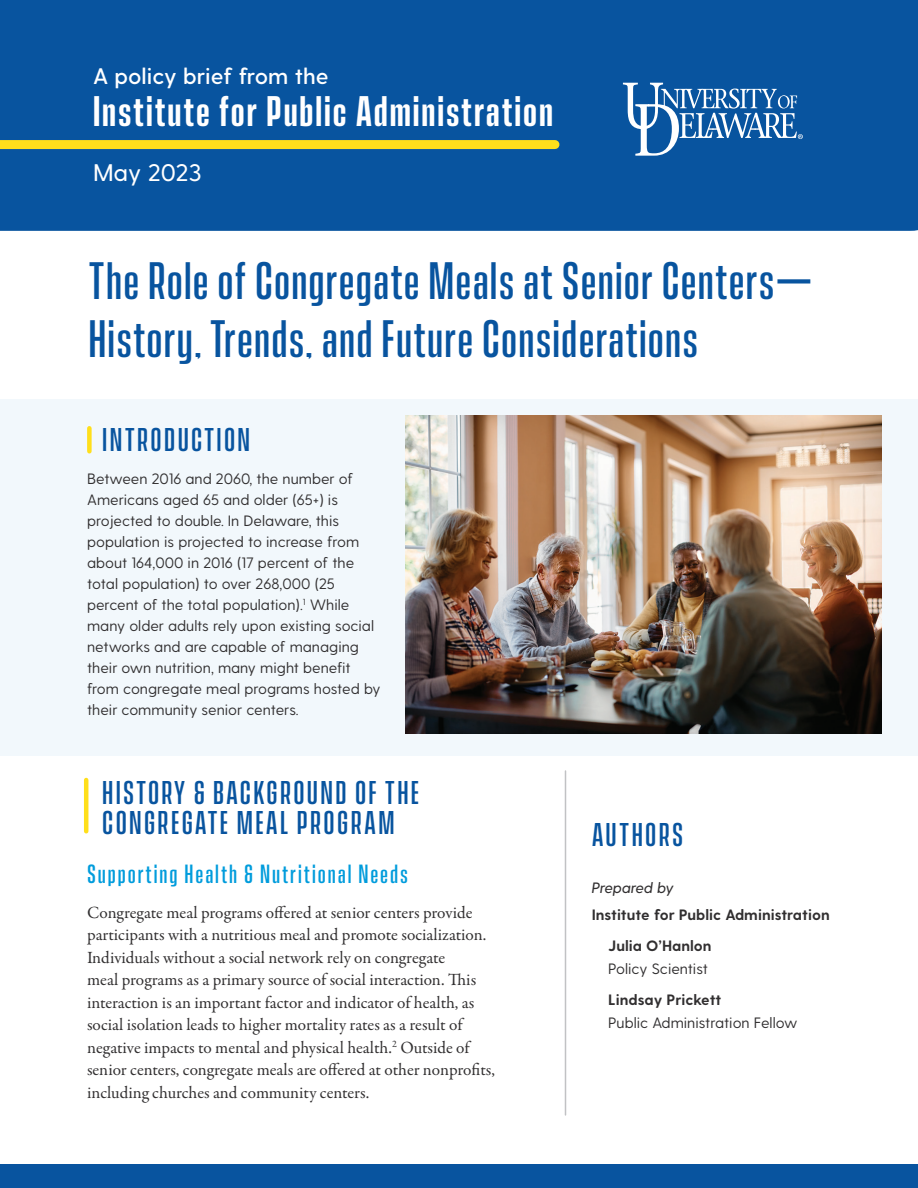
<style>
.page{position:relative;width:918px;height:1188px;background:#fff}
.page>*{position:absolute;margin:0;border:0;box-sizing:border-box;transform-origin:0 0}
.t1{font:500 48px/58.5px "Vanguard CF";letter-spacing:.025em;color:#08549f}
.t2{font:600 39px "Vanguard CF";letter-spacing:.05em;color:#fff}
.t3{font:500 30px/30px "Vanguard CF";letter-spacing:.08em;color:#08549f}
.t4{font:500 24px "Vanguard CF";letter-spacing:.08em;color:#019cdc}
.t5{font:500 24px "Greycliff CF";color:#fff}
.t6{font:600 22.5px "Greycliff CF";color:#fff}
.t7{font:17.25px/22.5px "Garamond Premr Pro";color:#312f30}
.t8{font:15px/21px "Greycliff CF";color:#312f30}
.t9{font:700 15px/31.5px "Greycliff CF";color:#312f30}
.t10{font:italic 500 15px "Greycliff CF";letter-spacing:-.005em;color:#312f30}
</style>
<div class="page">
<div style="left:0;top:400px;width:918px;height:356px;background:#f2f8fc"></div>
<div style="left:0;top:1164px;width:918px;height:24px;background:#08549f"></div>
<div style="left:0;top:0;width:918px;height:231px;background:#08549f"></div>
<svg style="left:623px;top:83px;width:180px;height:73px"></svg>
<hr style="left:565px;top:771px;width:1px;height:344px;background:#c1c2c4">
<div style="left:0;top:140px;width:555px;height:9px;background:#ffdf1b"></div>
<div style="left:87px;top:428px;width:5px;height:23px;background:#ffdf1b"></div>
<hr style="left:84px;top:780px;width:4px;height:51px;background:#ffdf1b">
<img style="left:405px;top:416px;width:477px;height:317px">
<h3 class="t6" style="left:93px;top:63px;width:237px">A policy brief from the</h3>
<h2 class="t2" style="left:93px;top:88px;width:462px">Institute for Public Administration</h2>
<h3 class="t5" style="left:93px;top:159px;width:110px">May 2023</h3>
<h1 class="t1" style="left:88px;top:252px;width:725px">The Role of Congregate Meals at Senior Centers—<br>History, Trends, and Future Considerations</h1>
<h3 class="t3" style="left:102px;top:426px;width:149px">INTRODUCTION</h3>
<p class="t8" style="left:87px;top:469px;width:295px">Between 2016 and 2060, the number of Americans aged 65 and older (65+) is projected to double. In Delaware, this population is projected to increase from about 164,000 in 2016 (17 percent of the total population) to over 268,000 (25 percent of the total population).<sup>1</sup> While many older adults rely upon existing social networks and are capable of managing their own nutrition, many might benefit from congregate meal programs hosted by their community senior centers.</p>
<h3 class="t3" style="left:102px;top:778px;width:319px">HISTORY &amp; BACKGROUND OF THE<br>CONGREGATE MEAL PROGRAM</h3>
<h3 class="t4" style="left:87px;top:860px;width:322px">Supporting Health &amp; Nutritional Needs</h3>
<p class="t7" style="left:87px;top:902px;width:409px">Congregate meal programs offered at senior centers provide participants with a nutritious meal and promote socialization.<br>Individuals without a social network rely on congregate<br>meal programs as a primary source of social interaction. This interaction is an important factor and indicator of health, as social isolation leads to higher mortality rates as a result of negative impacts to mental and physical health.<sup>2</sup> Outside of senior centers, congregate meals are offered at other nonprofits, including churches and community centers.</p>
<h3 class="t3" style="left:592px;top:821px;width:93px">AUTHORS</h3>
<p class="t10" style="left:592px;top:879px;width:84px">Prepared by</p>
<p class="t9" style="left:608px;top:899px;width:223px;text-indent:-16px">Institute for Public Administration<br>Julia O’Hanlon</p>
<p class="t8" style="left:608px;top:958px;width:101px">Policy Scientist</p>
<p class="t9" style="left:608px;top:985px;width:115px">Lindsay Prickett</p>
<p class="t8" style="left:608px;top:1012px;width:191px">Public Administration Fellow</p>
</div>
